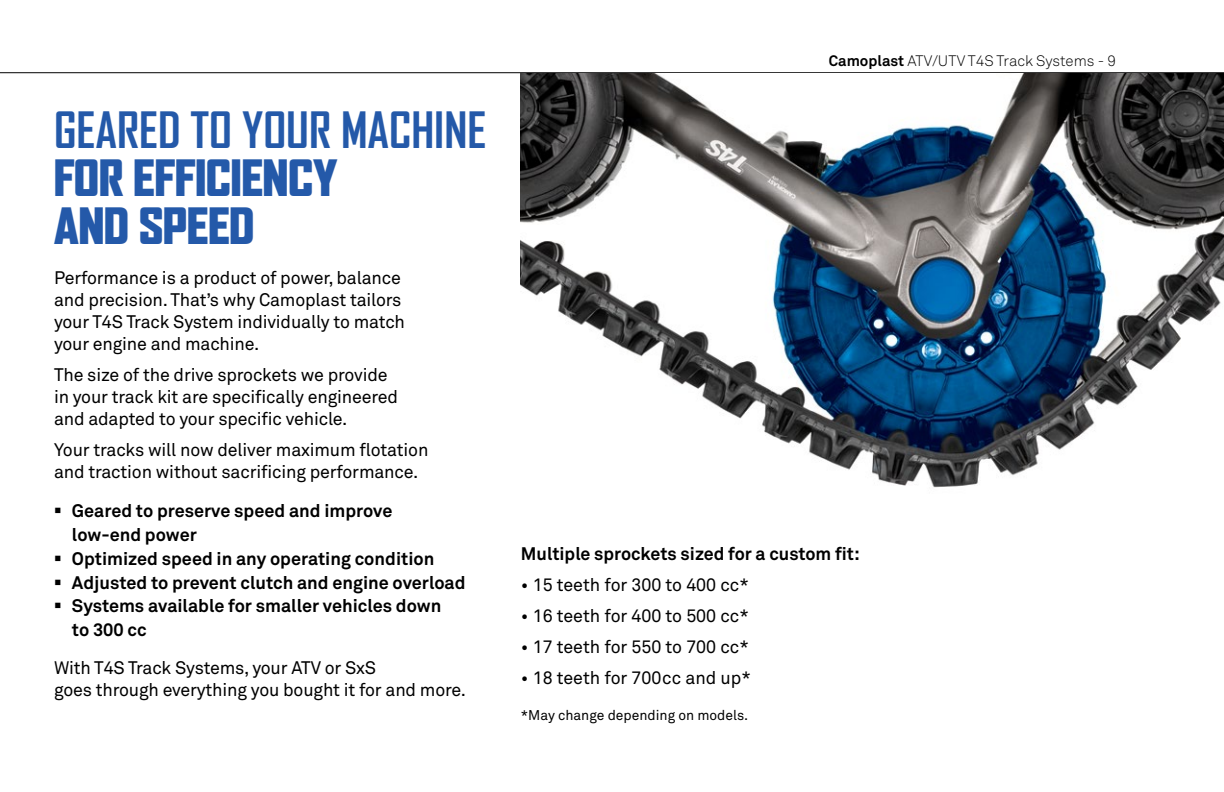
<style>
.page{position:relative;width:1224px;height:792px;background:#fff}
.page>*{position:absolute;margin:0;border:0;box-sizing:border-box;transform-origin:0 0}
.t1{font:900 48px/48px "Agency FB";color:#2459a9}
.t2{font:700 48px "Agency FB";color:#2459a9}
.t3{font:18px/22px "Akkurat Office";letter-spacing:-.01em;color:#000}
.t4{font:700 18px/24px "Akkurat Office";color:#000}
.t5{font:15px "Akkurat Light Office";color:#000}
.t6{font:14px "Akkurat Office";color:#000}
.s1{font-family:"Akkurat Office";font-weight:700}
</style>
<div class="page">
<hr style="left:0;top:72px;width:1224px;height:1px;background:#000">
<img style="left:521px;top:73px;width:703px;height:415px">
<h1 class="t2" style="left:54px;top:101px;width:434px">GEARED TO YOUR MACHINE</h1>
<h1 class="t1" style="left:54px;top:154px;width:285px">FOR EFFICIENCY<br>AND SPEED</h1>
<p class="t3" style="left:54px;top:267px;width:353px">Performance is a product of power, balance and precision. That’s why Camoplast tailors your T4S Track System individually to match your engine and machine.</p>
<p class="t3" style="left:54px;top:364px;width:346px">The size of the drive sprockets we provide in your track kit are specifically engineered and adapted to your specific vehicle.</p>
<p class="t3" style="left:54px;top:439px;width:376px">Your tracks will now deliver maximum flotation and traction without sacrificing performance.</p>
<p class="t4" style="left:72px;top:498px;width:322px;text-indent:-18px">▪ Geared to preserve speed and improve low-end power</p>
<p class="t4" style="left:54px;top:546px;width:382px">▪ Optimized speed in any operating condition</p>
<p class="t4" style="left:54px;top:570px;width:413px">▪ Adjusted to prevent clutch and engine overload</p>
<p class="t4" style="left:72px;top:594px;width:371px;text-indent:-18px">▪ Systems available for smaller vehicles down to 300 cc</p>
<p class="t3" style="left:54px;top:657px;width:414px">With T4S Track Systems, your ATV or SxS<br>goes through everything you bought it for and more.</p>
<p class="t5" style="left:829px;top:52px;width:289px"><span class="s1">Camoplast</span> ATV/UTV T4S Track Systems - 9</p>
<p class="t4" style="left:521px;top:542px;width:340px">Multiple sprockets sized for a custom fit:</p>
<p class="t3" style="left:521px;top:574px;width:229px">• 15 teeth for 300 to 400 cc*</p>
<p class="t3" style="left:521px;top:605px;width:229px">• 16 teeth for 400 to 500 cc*</p>
<p class="t3" style="left:521px;top:636px;width:229px">• 17 teeth for 550 to 700 cc*</p>
<p class="t3" style="left:521px;top:667px;width:232px">• 18 teeth for 700cc and up*</p>
<p class="t6" style="left:521px;top:707px;width:229px">*May change depending on models.</p>
</div>
